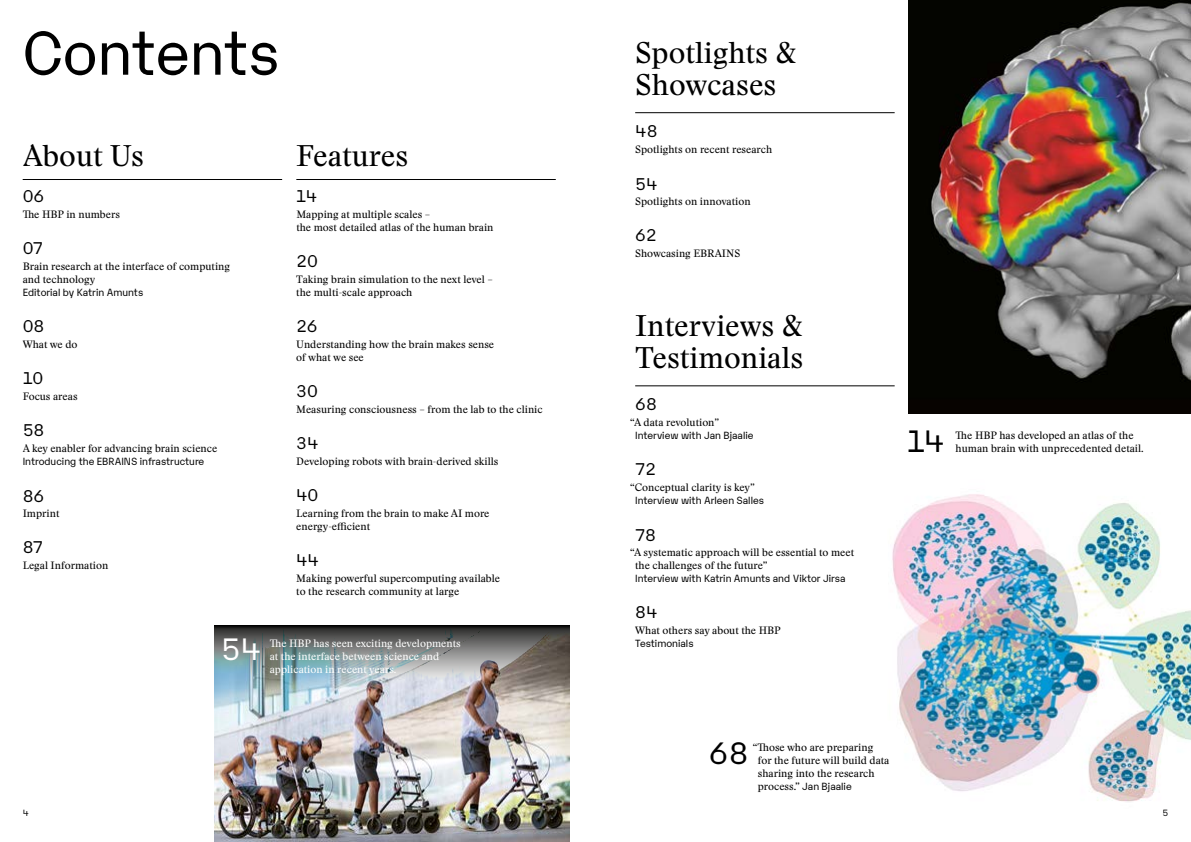
<style>
.page{position:relative;width:1191px;height:842px;background:#fff}
.page>*{position:absolute;margin:0;border:0;box-sizing:border-box;transform-origin:0 0}
.t1{font:60px "Karelia";color:#000}
.t2{font:30px "Karelia";color:#000}
.t3{font:30px "Karelia";color:#fff}
.t4{font:29.4px/32.5px "Stanley";color:#000}
.t5{font:16.5px "Karelia";color:#000}
.t6{font:10.5px/13px "Stanley";color:#000}
.t7{font:10.5px/13px "Stanley";color:#fff}
.t8{font:10.1px "Karelia";color:#000}
.t9{font:8.8px "Karelia";color:#000}
.s1{font-family:"Stanley";font-size:10.5px}
</style>
<div class="page">
<img style="left:892px;top:494px;width:299px;height:308px">
<img style="left:214px;top:686px;width:356px;height:156px">
<img style="left:214px;top:625px;width:356px;height:61px">
<hr style="left:23px;top:179px;width:259px;height:1px;background:#000">
<hr style="left:296px;top:179px;width:260px;height:1px;background:#000">
<hr style="left:635px;top:112px;width:259px;height:1px;background:#000">
<hr style="left:635px;top:385px;width:259px;height:1px;background:#000">
<img style="left:909px;top:0;width:282px;height:413px">
<h1 class="t1" style="left:23px;top:10px;width:258px">Contents</h1>
<h3 class="t4" style="left:23px;top:140px;width:123px">About Us</h3>
<h3 class="t4" style="left:296px;top:140px;width:113px">Features</h3>
<h3 class="t5" style="left:23px;top:184px;width:23px">06</h3>
<h3 class="t5" style="left:296px;top:184px;width:22px">14</h3>
<p class="t6" style="left:23px;top:208px;width:99px">The HBP in numbers</p>
<p class="t6" style="left:296px;top:208px;width:199px">Mapping at multiple scales –<br>the most detailed atlas of the human brain</p>
<h3 class="t5" style="left:23px;top:236px;width:23px">07</h3>
<p class="t6" style="left:23px;top:260px;width:209px">Brain research at the interface of computing and technology</p>
<p class="t8" style="left:23px;top:285px;width:122px">Editorial by Katrin Amunts</p>
<h3 class="t5" style="left:23px;top:314px;width:23px">08</h3>
<p class="t6" style="left:23px;top:338px;width:56px">What we do</p>
<h3 class="t5" style="left:23px;top:366px;width:22px">10</h3>
<p class="t6" style="left:23px;top:390px;width:56px">Focus areas</p>
<h3 class="t5" style="left:23px;top:419px;width:23px">58</h3>
<p class="t6" style="left:23px;top:442px;width:196px">A key enabler for advancing brain science</p>
<p class="t8" style="left:23px;top:454px;width:183px">Introducing the EBRAINS infrastructure</p>
<h3 class="t5" style="left:23px;top:484px;width:23px">86</h3>
<p class="t6" style="left:23px;top:507px;width:38px">Imprint</p>
<h3 class="t5" style="left:23px;top:535px;width:22px">87</h3>
<p class="t6" style="left:23px;top:559px;width:87px">Legal Information</p>
<h3 class="t5" style="left:296px;top:249px;width:23px">20</h3>
<p class="t6" style="left:296px;top:273px;width:198px">Taking brain simulation to the next level – the multi-scale approach</p>
<h3 class="t5" style="left:296px;top:314px;width:23px">26</h3>
<p class="t6" style="left:296px;top:338px;width:199px">Understanding how the brain makes sense of what we see</p>
<h3 class="t5" style="left:296px;top:379px;width:23px">30</h3>
<h3 class="t5" style="left:296px;top:431px;width:24px">34</h3>
<p class="t6" style="left:296px;top:403px;width:248px">Measuring consciousness – from the lab to the clinic</p>
<p class="t6" style="left:296px;top:455px;width:204px">Developing robots with brain-derived skills</p>
<h3 class="t5" style="left:296px;top:483px;width:24px">40</h3>
<p class="t6" style="left:296px;top:507px;width:195px">Learning from the brain to make AI more energy-efficient</p>
<h3 class="t5" style="left:296px;top:548px;width:24px">44</h3>
<p class="t6" style="left:296px;top:572px;width:205px">Making powerful supercomputing available to the research community at large</p>
<h2 class="t3" style="left:221px;top:628px;width:42px">54</h2>
<p class="t7" style="left:270px;top:637px;width:192px">The HBP has seen exciting developments at the interface between science and application in recent years.</p>
<h3 class="t4" style="left:635px;top:36px;width:163px">Spotlights &amp;<br>Showcases</h3>
<h3 class="t5" style="left:635px;top:119px;width:24px">48</h3>
<p class="t6" style="left:635px;top:143px;width:139px">Spotlights on recent research</p>
<h3 class="t5" style="left:635px;top:172px;width:24px">54</h3>
<h3 class="t5" style="left:635px;top:223px;width:23px">62</h3>
<p class="t6" style="left:635px;top:195px;width:117px">Spotlights on innovation</p>
<p class="t6" style="left:635px;top:247px;width:107px">Showcasing EBRAINS</p>
<h3 class="t4" style="left:635px;top:309px;width:170px">Interviews &amp;<br>Testimonials</h3>
<h3 class="t5" style="left:635px;top:392px;width:23px">68</h3>
<p class="t6" style="left:630px;top:416px;width:90px">“A data revolution”</p>
<p class="t8" style="left:635px;top:428px;width:120px">Interview with Jan Bjaalie</p>
<h3 class="t5" style="left:635px;top:457px;width:22px">72</h3>
<p class="t6" style="left:630px;top:481px;width:126px">“Conceptual clarity is key”</p>
<p class="t8" style="left:635px;top:493px;width:130px">Interview with Arleen Salles</p>
<h3 class="t5" style="left:635px;top:523px;width:22px">78</h3>
<p class="t6" style="left:635px;top:546px;width:220px;text-indent:-5px">“A systematic approach will be essential to meet the challenges of the future”</p>
<p class="t8" style="left:635px;top:571px;width:212px">Interview with Katrin Amunts and Viktor Jirsa</p>
<h3 class="t5" style="left:635px;top:600px;width:24px">84</h3>
<p class="t6" style="left:635px;top:624px;width:147px">What others say about the HBP</p>
<p class="t8" style="left:635px;top:636px;width:60px">Testimonials</p>
<h2 class="t2" style="left:906px;top:420px;width:39px">14</h2>
<p class="t6" style="left:955px;top:429px;width:190px">The HBP has developed an atlas of the human brain with unprecedented detail.</p>
<h2 class="t2" style="left:709px;top:732px;width:41px">68</h2>
<p class="t6" style="left:758px;top:741px;width:133px;text-indent:-5px">“Those who are preparing for the future will build data sharing into the research</p>
<p class="t8" style="left:758px;top:779px;width:95px"><span class="s1">process.”</span> Jan Bjaalie</p>
<p class="t9" style="left:23px;top:807px;width:8px">4</p>
<p class="t9" style="left:1162px;top:807px;width:7px">5</p>
</div>
